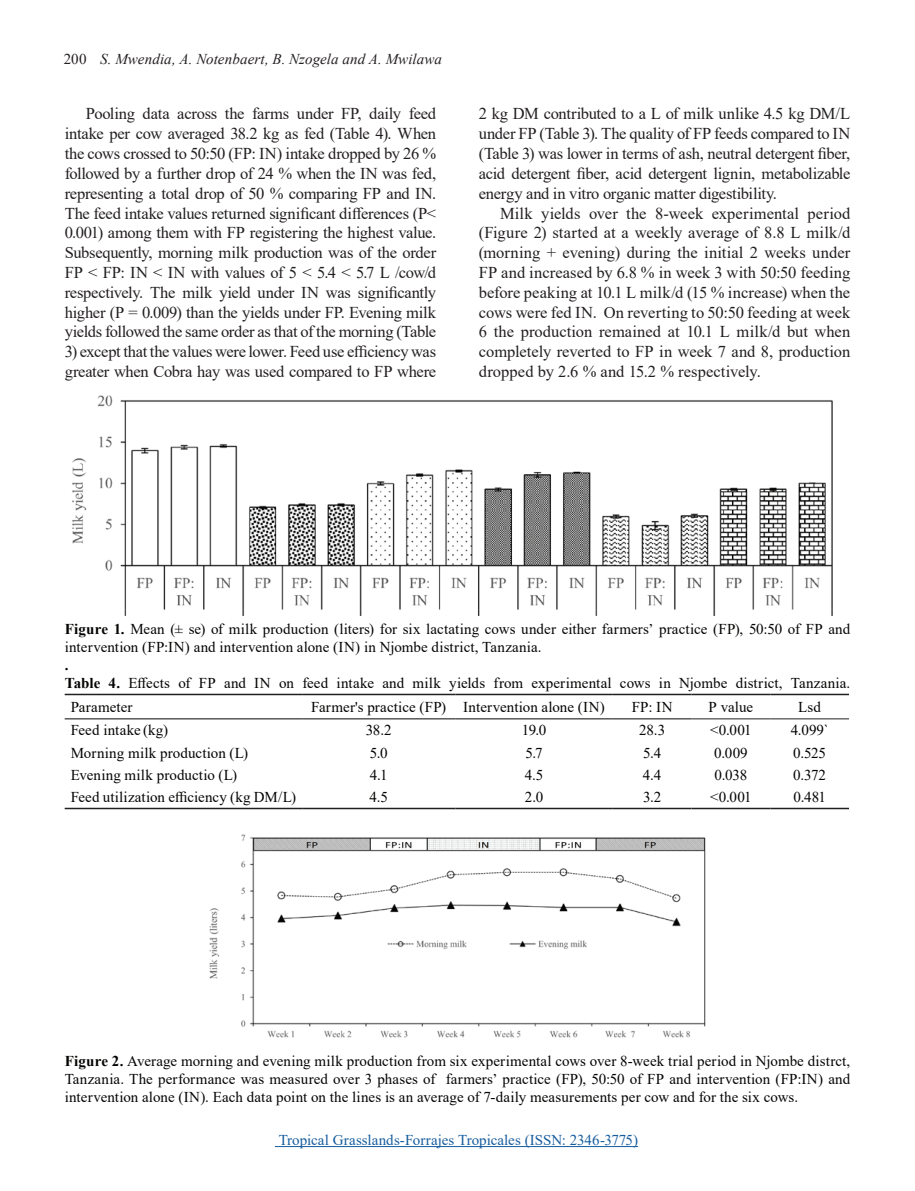
<style>
.page{position:relative;width:915px;height:1191px;background:#fff}
.page>*{position:absolute;margin:0;border:0;box-sizing:border-box;transform-origin:0 0}
.t1{font:16.5px/19.8px "Times New Roman";letter-spacing:-.015em;color:#231f20;text-align:justify}
.t2{font:15px/18px "Times New Roman";letter-spacing:.005em;color:#040503}
.t3{font:15px "Times New Roman";color:#175d9e}
.t4{font:italic 15px "Times New Roman";letter-spacing:.005em;color:#231f20}
.s1{font-style:normal}
.s2{font-weight:700}
</style>
<div class="page">
<hr style="left:275px;top:1146px;width:363px;height:1px;background:#175d9e">
<img style="left:72px;top:395px;width:761px;height:220px">
<hr style="left:65px;top:693px;width:237px;height:2px;background:#231f20">
<hr style="left:302px;top:693px;width:153px;height:2px;background:#231f20">
<hr style="left:455px;top:693px;width:157px;height:2px;background:#231f20">
<hr style="left:612px;top:693px;width:79px;height:2px;background:#231f20">
<hr style="left:691px;top:693px;width:79px;height:2px;background:#231f20">
<hr style="left:770px;top:693px;width:78px;height:2px;background:#231f20">
<hr style="left:65px;top:718px;width:237px;height:1px;background:#040503">
<hr style="left:302px;top:718px;width:153px;height:1px;background:#040503">
<hr style="left:455px;top:718px;width:157px;height:1px;background:#040503">
<hr style="left:612px;top:718px;width:79px;height:1px;background:#040503">
<hr style="left:65px;top:807px;width:237px;height:2px;background:#231f20">
<hr style="left:302px;top:807px;width:153px;height:2px;background:#231f20">
<hr style="left:455px;top:807px;width:157px;height:2px;background:#231f20">
<hr style="left:612px;top:807px;width:79px;height:2px;background:#231f20">
<hr style="left:691px;top:807px;width:79px;height:2px;background:#231f20">
<hr style="left:770px;top:807px;width:78px;height:2px;background:#231f20">
<hr style="left:691px;top:718px;width:79px;height:1px;background:#231f20">
<hr style="left:770px;top:718px;width:78px;height:1px;background:#231f20">
<img style="left:209px;top:834px;width:497px;height:204px">
<p class="t4" style="left:64px;top:48px;width:379px"><span class="s1">200</span> S. Mwendia, A. Notenbaert, B. Nzogela and A. Mwilawa</p>
<p class="t1" style="left:65px;top:103px;width:373px;text-indent:21px">Pooling data across the farms under FP, daily feed intake per cow averaged 38.2 kg as fed (Table 4). When the cows crossed to 50:50 (FP: IN) intake dropped by 26 % followed by a further drop of 24 % when the IN was fed, representing a total drop of 50 % comparing FP and IN.<br>The feed intake values returned significant differences (P&lt; 0.001) among them with FP registering the highest value.<br>Subsequently, morning milk production was of the order FP &lt; FP: IN &lt; IN with values of 5 &lt; 5.4 &lt; 5.7 L /cow/d respectively. The milk yield under IN was significantly higher (P = 0.009) than the yields under FP. Evening milk yields followed the same order as that of the morning (Table</p>
<p class="t1" style="left:65px;top:341px;width:373px">3) except that the values were lower. Feed use efficiency was greater when Cobra hay was used compared to FP where</p>
<p class="t1" style="left:478px;top:103px;width:373px">2 kg DM contributed to a L of milk unlike 4.5 kg DM/L under FP (Table 3). The quality of FP feeds compared to IN (Table 3) was lower in terms of ash, neutral detergent fiber, acid detergent fiber, acid detergent lignin, metabolizable energy and in vitro organic matter digestibility.</p>
<p class="t1" style="left:478px;top:202px;width:373px;text-indent:21px">Milk yields over the 8-week experimental period (Figure 2) started at a weekly average of 8.8 L milk/d (morning + evening) during the initial 2 weeks under FP and increased by 6.8 % in week 3 with 50:50 feeding before peaking at 10.1 L milk/d (15 % increase) when the cows were fed IN. On reverting to 50:50 feeding at week 6 the production remained at 10.1 L milk/d but when completely reverted to FP in week 7 and 8, production dropped by 2.6 % and 15.2 % respectively.</p>
<p class="t2" style="left:65px;top:619px;width:786px"><span class="s2">Figure 1.</span> Mean (± se) of milk production (liters) for six lactating cows under either farmers’ practice (FP), 50:50 of FP and intervention (FP:IN) and intervention alone (IN) in Njombe district, Tanzania.</p>
<p class="t2" style="left:65px;top:655px;width:786px"><span class="s2">.<br>Table 4.</span> Effects of FP and IN on feed intake and milk yields from experimental cows in Njombe district, Tanzania.</p>
<p class="t2" style="left:71px;top:697px;width:63px">Parameter</p>
<p class="t2" style="left:311px;top:697px;width:295px">Farmer's practice (FP) Intervention alone (IN)</p>
<p class="t2" style="left:631px;top:697px;width:42px">FP: IN</p>
<p class="t2" style="left:708px;top:697px;width:46px">P value</p>
<p class="t2" style="left:798px;top:697px;width:24px">Lsd</p>
<p class="t2" style="left:71px;top:720px;width:99px">Feed intake (kg)</p>
<p class="t2" style="left:365px;top:721px;width:27px">38.2</p>
<p class="t2" style="left:521px;top:721px;width:26px">19.0</p>
<p class="t2" style="left:639px;top:721px;width:28px">28.3</p>
<p class="t2" style="left:710px;top:721px;width:43px">&lt;0.001</p>
<p class="t2" style="left:790px;top:721px;width:39px">4.099`</p>
<p class="t2" style="left:71px;top:743px;width:179px">Morning milk production (L)</p>
<p class="t2" style="left:369px;top:743px;width:19px">5.0</p>
<p class="t2" style="left:525px;top:743px;width:19px">5.7</p>
<p class="t2" style="left:643px;top:743px;width:20px">5.4</p>
<p class="t2" style="left:713px;top:743px;width:35px">0.009</p>
<p class="t2" style="left:792px;top:743px;width:34px">0.525</p>
<p class="t2" style="left:71px;top:765px;width:168px">Evening milk productio (L)</p>
<p class="t2" style="left:370px;top:765px;width:19px">4.1</p>
<p class="t2" style="left:524px;top:765px;width:20px">4.5</p>
<p class="t2" style="left:642px;top:765px;width:20px">4.4</p>
<p class="t2" style="left:714px;top:765px;width:34px">0.038</p>
<p class="t2" style="left:793px;top:765px;width:34px">0.372</p>
<p class="t2" style="left:71px;top:788px;width:227px">Feed utilization efficiency (kg DM/L)</p>
<p class="t2" style="left:369px;top:788px;width:20px">4.5</p>
<p class="t2" style="left:524px;top:788px;width:20px">2.0</p>
<p class="t2" style="left:642px;top:788px;width:20px">3.2</p>
<p class="t2" style="left:710px;top:788px;width:43px">&lt;0.001</p>
<p class="t2" style="left:793px;top:788px;width:34px">0.481</p>
<p class="t2" style="left:65px;top:1051px;width:786px;text-align:justify"><span class="s2">Figure 2.</span> Average morning and evening milk production from six experimental cows over 8-week trial period in Njombe distrct, Tanzania. The performance was measured over 3 phases of farmers’ practice (FP), 50:50 of FP and intervention (FP:IN) and intervention alone (IN). Each data point on the lines is an average of 7-daily measurements per cow and for the six cows.</p>
<p class="t3" style="left:278px;top:1129px;width:361px">Tropical Grasslands-Forrajes Tropicales (ISSN: 2346-3775)</p>
</div>
